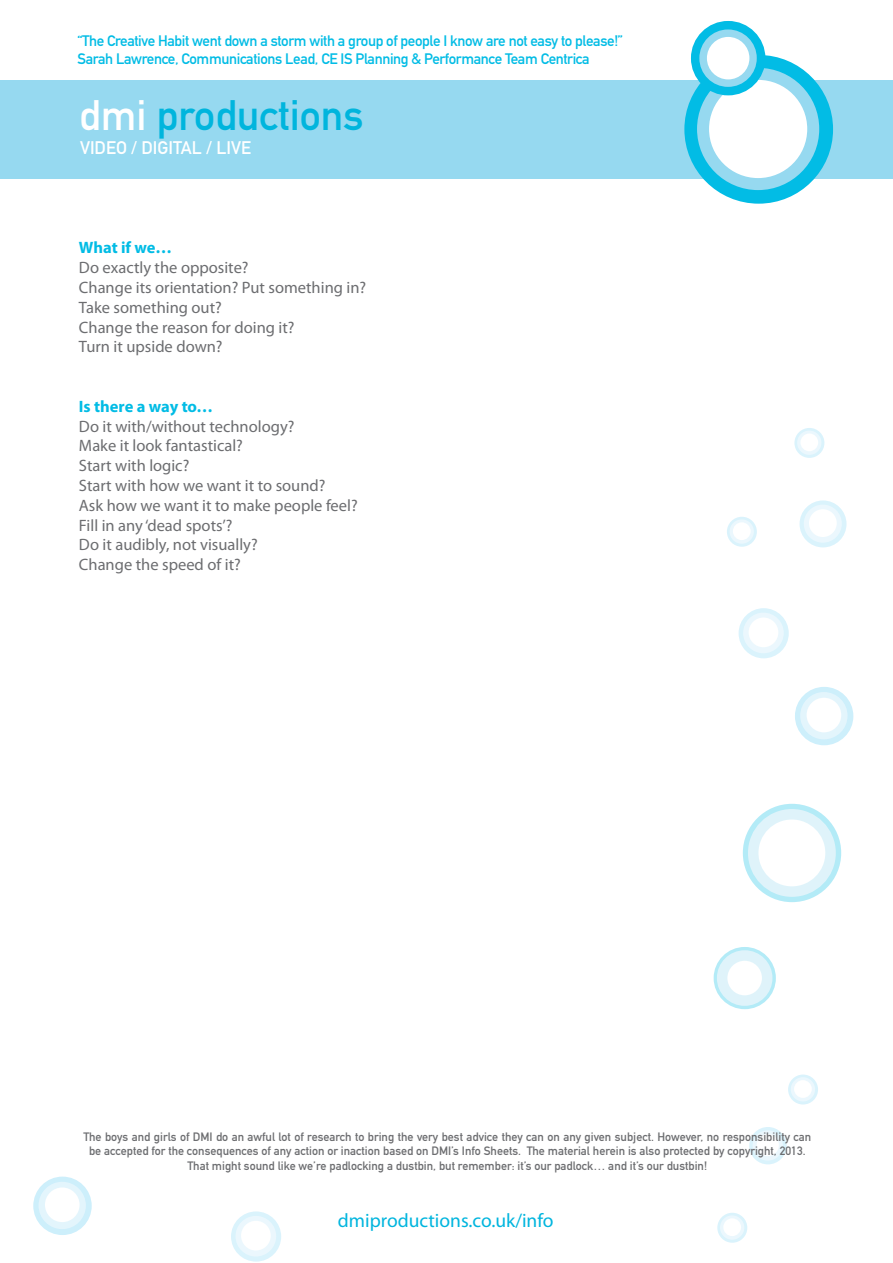
<style>
.page{position:relative;width:893px;height:1263px;background:#fff}
.page>*{position:absolute;margin:0;border:0;box-sizing:border-box;transform-origin:0 0}
.t1{font:42px "DIN Mittelschrift Std";color:#00b5dd}
.t2{font:19.5px "Myriad Pro";color:#00b5de}
.t3{font:18px "DIN Mittelschrift Std";color:#fff}
.t4{font:16.5px "Myriad Pro";color:#6c6d70}
.t5{font:700 16.5px "Myriad Pro";letter-spacing:-.005em;color:#02bce5}
.t6{font:15px "DIN Mittelschrift Std";letter-spacing:-.025em;color:#02bce5}
.t7{font:12px/14.4px "DIN Mittelschrift Std";color:#6c6d70;text-align:center}
.s1{color:#fff}
</style>
<div class="page">
<div style="left:0;top:80px;width:893px;height:99px;background:#96d9f0"></div>
<div style="left:743px;top:804px;width:98px;height:98px;border:10px solid #02bce5;border-radius:50%"></div>
<div style="left:748px;top:809px;width:88px;height:88px;border:10px solid #96d9f0;border-radius:50%"></div>
<div style="left:714px;top:947px;width:62px;height:62px;border:10px solid #02bce5;border-radius:50%"></div>
<div style="left:717px;top:950px;width:55px;height:56px;border:10px solid #96d9f0;border-radius:50%"></div>
<div style="left:795px;top:687px;width:58px;height:58px;background:#cdeffb;border-radius:50%"></div>
<div style="left:800px;top:692px;width:47px;height:47px;background:#e3f5fc;border-radius:50%"></div>
<div style="left:807px;top:698px;width:34px;height:34px;background:#fff;border-radius:50%"></div>
<svg style="left:727px;top:517px;width:30px;height:30px"></svg>
<div style="left:730px;top:519px;width:24px;height:25px;background:#ebf7fd;border-radius:50%"></div>
<div style="left:733px;top:522px;width:18px;height:18px;background:#fff;border-radius:50%"></div>
<div style="left:231px;top:1211px;width:50px;height:50px;background:#daf3fc;border-radius:50%"></div>
<div style="left:236px;top:1216px;width:40px;height:40px;background:#ebf7fd;border-radius:50%"></div>
<div style="left:241px;top:1221px;width:30px;height:29px;background:#fff;border-radius:50%"></div>
<svg style="left:749px;top:1127px;width:38px;height:37px"></svg>
<div style="left:753px;top:1130px;width:30px;height:30px;background:#ebf7fd;border-radius:50%"></div>
<div style="left:757px;top:1134px;width:22px;height:22px;background:#fff;border-radius:50%"></div>
<svg style="left:788px;top:1074px;width:30px;height:30px"></svg>
<div style="left:791px;top:1077px;width:24px;height:24px;background:#ebf7fd;border-radius:50%"></div>
<div style="left:794px;top:1080px;width:18px;height:18px;background:#fff;border-radius:50%"></div>
<div style="left:739px;top:608px;width:50px;height:50px;background:#daf3fc;border-radius:50%"></div>
<div style="left:743px;top:613px;width:41px;height:40px;background:#ebf7fd;border-radius:50%"></div>
<div style="left:749px;top:617px;width:29px;height:30px;background:#fff;border-radius:50%"></div>
<div style="left:799px;top:500px;width:47px;height:47px;background:linear-gradient(to right,#def4fc,#daf3fc);border-radius:50%"></div>
<div style="left:804px;top:505px;width:38px;height:38px;background:#ebf7fd;border-radius:50%"></div>
<div style="left:809px;top:509px;width:28px;height:28px;background:#fff;border-radius:50%"></div>
<svg style="left:33px;top:1176px;width:59px;height:59px"></svg>
<div style="left:39px;top:1182px;width:47px;height:47px;background:#e3f5fc;border-radius:50%"></div>
<div style="left:45px;top:1187px;width:35px;height:35px;background:#fff;border-radius:50%"></div>
<svg style="left:717px;top:1213px;width:30px;height:30px"></svg>
<div style="left:720px;top:1215px;width:24px;height:25px;background:#ebf7fd;border-radius:50%"></div>
<div style="left:723px;top:1218px;width:18px;height:18px;background:#fff;border-radius:50%"></div>
<div style="left:701px;top:74px;width:114px;height:114px;background:#fff;border-radius:50%"></div>
<div style="left:684px;top:55px;width:149px;height:149px;border:16px solid #02bce5;border-radius:50%"></div>
<div style="left:697px;top:68px;width:122px;height:122px;border:12px solid #96d9f0;border-radius:50%"></div>
<div style="left:691px;top:21px;width:74px;height:74px;border:18px solid #02bce5;border-radius:50%"></div>
<div style="left:699px;top:29px;width:58px;height:58px;border:16px solid #96d9f0;border-radius:50%"></div>
<div style="left:707px;top:37px;width:42px;height:42px;background:#fff;border-radius:50%"></div>
<svg style="left:794px;top:428px;width:30px;height:30px"></svg>
<div style="left:797px;top:431px;width:24px;height:24px;background:#ebf7fd;border-radius:50%"></div>
<div style="left:800px;top:433px;width:18px;height:18px;background:#fff;border-radius:50%"></div>
<p class="t6" style="left:78px;top:32px;width:547px">“The Creative Habit went down a storm with a group of people I know are not easy to please!”</p>
<p class="t6" style="left:78px;top:50px;width:514px">Sarah Lawrence, Communications Lead, CE IS Planning &amp; Performance Team Centrica</p>
<p class="t1" style="left:79px;top:90px;width:286px"><span class="s1">dmi</span> productions</p>
<h3 class="t3" style="left:80px;top:137px;width:173px">VIDEO / DIGITAL / LIVE</h3>
<p class="t5" style="left:79px;top:237px;width:94px">What if we…</p>
<p class="t4" style="left:79px;top:257px;width:171px">Do exactly the opposite?</p>
<p class="t4" style="left:79px;top:277px;width:289px">Change its orientation? Put something in?</p>
<p class="t4" style="left:79px;top:297px;width:144px">Take something out?</p>
<p class="t4" style="left:79px;top:317px;width:217px">Change the reason for doing it?</p>
<p class="t4" style="left:79px;top:337px;width:145px">Turn it upside down?</p>
<p class="t5" style="left:79px;top:395px;width:136px">Is there a way to…</p>
<p class="t4" style="left:79px;top:416px;width:217px">Do it with/without technology?</p>
<p class="t4" style="left:79px;top:436px;width:165px">Make it look fantastical?</p>
<p class="t4" style="left:79px;top:455px;width:112px">Start with logic?</p>
<p class="t4" style="left:79px;top:475px;width:248px">Start with how we want it to sound?</p>
<p class="t4" style="left:79px;top:495px;width:280px">Ask how we want it to make people feel?</p>
<p class="t4" style="left:79px;top:515px;width:155px">Fill in any ‘dead spots’?</p>
<p class="t4" style="left:79px;top:535px;width:180px">Do it audibly, not visually?</p>
<p class="t4" style="left:79px;top:554px;width:163px">Change the speed of it?</p>
<p class="t7" style="left:83px;top:1129px;width:729px">The boys and girls of DMI do an awful lot of research to bring the very best advice they can on any given subject. However, no responsibility can be accepted for the consequences of any action or inaction based on DMI’s Info Sheets. The material herein is also protected by copyright, 2013.</p>
<p class="t7" style="left:187px;top:1158px;width:521px">That might sound like we’re padlocking a dustbin, but remember: it’s our padlock… and it’s our dustbin!</p>
<h2 class="t2" style="left:338px;top:1209px;width:217px">dmiproductions.co.uk/info</h2>
</div>
